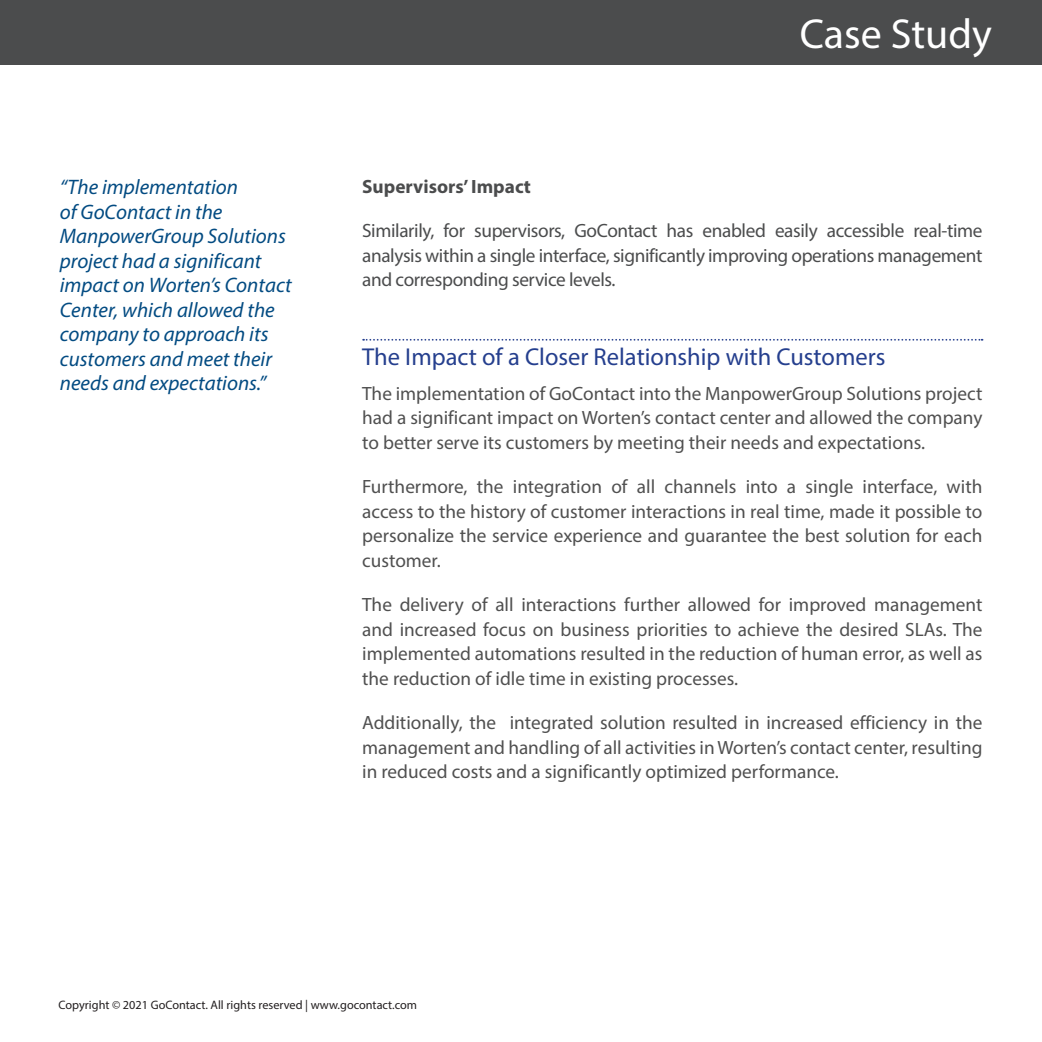
<style>
.page{position:relative;width:1042px;height:1042px;background:#fff}
.page>*{position:absolute;margin:0;border:0;box-sizing:border-box;transform-origin:0 0}
.t1{font:42px "Myriad Pro";color:#fff}
.Titulo{font:24.5px "Myriad Pro";color:#253f8e}
.Enfoque{font:italic 21px/24.5px "Myriad Pro";color:#034b82}
.corpo_texto{font:19.25px/24.5px "Myriad Pro";color:#505050;text-align:justify}
.corpo_texto-2{font:19.25px/24.5px "Myriad Pro";letter-spacing:-.02em;color:#4b4c4d;text-align:justify}
.corpo_texto-3{font:700 19.25px "Myriad Pro";color:#4b4c4d}
.t2{font:12.25px "Myriad Pro";color:#231f20}
</style>
<div class="page">
<div style="left:0;top:0;width:1042px;height:64px;background:#4b4c4d"></div>
<svg style="left:363px;top:339px;width:619px;height:2px"></svg>
<p class="Enfoque" style="left:60px;top:175px;width:233px">“The implementation<br>of GoContact in the<br>ManpowerGroup Solutions project had a significant impact on Worten’s Contact<br>Center, which allowed the company to approach its customers and meet their needs and expectations.”</p>
<h1 class="t1" style="left:800px;top:8px;width:193px">Case Study</h1>
<p class="corpo_texto-3" style="left:362px;top:174px;width:170px">Supervisors’ Impact</p>
<p class="corpo_texto-2" style="left:362px;top:218px;width:622px">Similarily, for supervisors, GoContact has enabled easily accessible real-time analysis within a single interface, significantly improving operations management and corresponding service levels.</p>
<p class="Titulo" style="left:362px;top:342px;width:525px">The Impact of a Closer Relationship with Customers</p>
<p class="corpo_texto" style="left:362px;top:381px;width:622px">The implementation of GoContact into the ManpowerGroup Solutions project had a significant impact on Worten’s contact center and allowed the company to better serve its customers by meeting their needs and expectations.</p>
<p class="corpo_texto" style="left:362px;top:474px;width:622px">Furthermore, the integration of all channels into a single interface, with access to the history of customer interactions in real time, made it possible to personalize the service experience and guarantee the best solution for each customer.</p>
<p class="corpo_texto" style="left:362px;top:592px;width:622px">The delivery of all interactions further allowed for improved management and increased focus on business priorities to achieve the desired SLAs. The implemented automations resulted in the reduction of human error, as well as the reduction of idle time in existing processes.</p>
<p class="corpo_texto" style="left:362px;top:710px;width:622px">Additionally, the integrated solution resulted in increased efficiency in the management and handling of all activities in Worten’s contact center, resulting in reduced costs and a significantly optimized performance.</p>
<p class="t2" style="left:59px;top:997px;width:360px">Copyright © 2021 GoContact. All rights reserved | www.gocontact.com</p>
</div>
